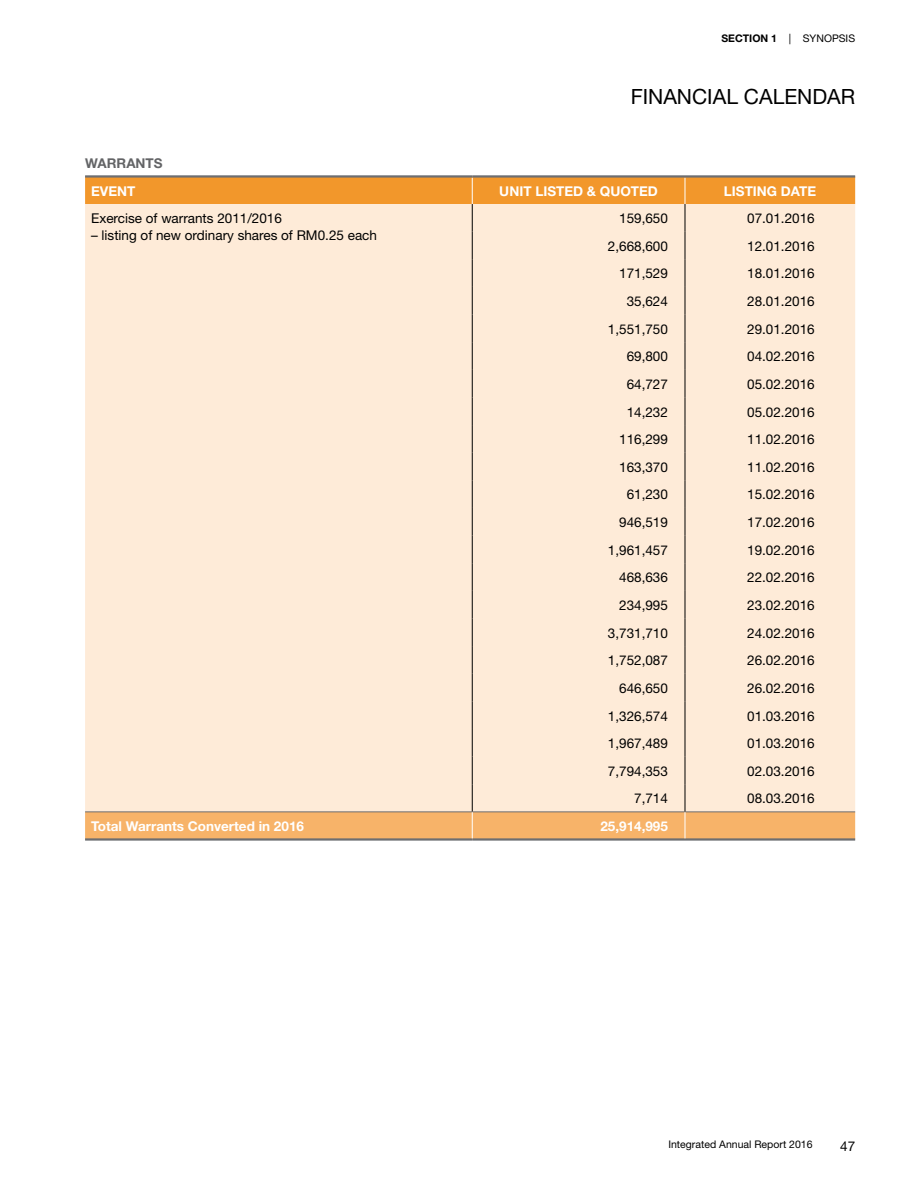
<style>
.page{position:relative;width:919px;height:1191px;background:#fff}
.page>*{position:absolute;margin:0;border:0;box-sizing:border-box;transform-origin:0 0}
.t1{font:21px "Helvetica Neue";color:#000}
.t2{font:13.5px "Helvetica Neue";color:#000}
.t3{font:700 13.5px "Helvetica Neue";color:#fff}
.t4{font:700 13.5px "Helvetica Neue";color:#636466}
.t5{font:10.5px "Helvetica Neue";color:#000}
.s1{font-weight:700}
</style>
<div class="page">
<hr style="left:85px;top:175px;width:387px;height:3px;background:#6d6e71">
<hr style="left:472px;top:175px;width:213px;height:3px;background:#6d6e71">
<hr style="left:685px;top:175px;width:170px;height:3px;background:#6d6e71">
<hr style="left:85px;top:838px;width:387px;height:2px;background:#6d6e71">
<hr style="left:472px;top:838px;width:213px;height:2px;background:#6d6e71">
<hr style="left:685px;top:838px;width:170px;height:2px;background:#6d6e71">
<svg style="left:85px;top:176px;width:770px;height:663px;background:#fbe4cb"></svg>
<p class="t5" style="left:721px;top:32px;width:135px"><span class="s1">SECTION 1</span> | SYNOPSIS</p>
<h1 class="t1" style="left:630px;top:84px;width:226px">FINANCIAL CALENDAR</h1>
<p class="t4" style="left:85px;top:155px;width:79px">WARRANTS</p>
<p class="t3" style="left:91px;top:182px;width:46px">EVENT</p>
<p class="t3" style="left:499px;top:182px;width:160px">UNIT LISTED &amp; QUOTED</p>
<p class="t3" style="left:723px;top:182px;width:94px">LISTING DATE</p>
<p class="t2" style="left:91px;top:210px;width:192px">Exercise of warrants 2011/2016</p>
<p class="t2" style="left:91px;top:227px;width:287px">– listing of new ordinary shares of RM0.25 each</p>
<p class="t2" style="left:619px;top:210px;width:50px">159,650</p>
<p class="t2" style="left:747px;top:210px;width:69px">07.01.2016</p>
<p class="t2" style="left:608px;top:238px;width:62px">2,668,600</p>
<p class="t2" style="left:747px;top:238px;width:69px">12.01.2016</p>
<p class="t2" style="left:619px;top:265px;width:50px">171,529</p>
<p class="t2" style="left:747px;top:265px;width:69px">18.01.2016</p>
<p class="t2" style="left:626px;top:293px;width:43px">35,624</p>
<p class="t2" style="left:747px;top:293px;width:69px">28.01.2016</p>
<p class="t2" style="left:608px;top:321px;width:62px">1,551,750</p>
<p class="t2" style="left:747px;top:321px;width:69px">29.01.2016</p>
<p class="t2" style="left:626px;top:348px;width:43px">69,800</p>
<p class="t2" style="left:747px;top:348px;width:69px">04.02.2016</p>
<p class="t2" style="left:626px;top:376px;width:43px">64,727</p>
<p class="t2" style="left:747px;top:376px;width:69px">05.02.2016</p>
<p class="t2" style="left:626px;top:404px;width:43px">14,232</p>
<p class="t2" style="left:747px;top:404px;width:69px">05.02.2016</p>
<p class="t2" style="left:619px;top:431px;width:50px">116,299</p>
<p class="t2" style="left:747px;top:431px;width:69px">11.02.2016</p>
<p class="t2" style="left:619px;top:459px;width:50px">163,370</p>
<p class="t2" style="left:747px;top:459px;width:69px">11.02.2016</p>
<p class="t2" style="left:626px;top:486px;width:43px">61,230</p>
<p class="t2" style="left:747px;top:486px;width:69px">15.02.2016</p>
<p class="t2" style="left:619px;top:514px;width:50px">946,519</p>
<p class="t2" style="left:747px;top:514px;width:69px">17.02.2016</p>
<p class="t2" style="left:608px;top:542px;width:62px">1,961,457</p>
<p class="t2" style="left:747px;top:542px;width:69px">19.02.2016</p>
<p class="t2" style="left:619px;top:569px;width:50px">468,636</p>
<p class="t2" style="left:747px;top:569px;width:69px">22.02.2016</p>
<p class="t2" style="left:619px;top:597px;width:50px">234,995</p>
<p class="t2" style="left:747px;top:597px;width:69px">23.02.2016</p>
<p class="t2" style="left:608px;top:625px;width:62px">3,731,710</p>
<p class="t2" style="left:747px;top:625px;width:69px">24.02.2016</p>
<p class="t2" style="left:608px;top:652px;width:62px">1,752,087</p>
<p class="t2" style="left:747px;top:652px;width:69px">26.02.2016</p>
<p class="t2" style="left:619px;top:680px;width:50px">646,650</p>
<p class="t2" style="left:747px;top:680px;width:69px">26.02.2016</p>
<p class="t2" style="left:608px;top:707px;width:62px">1,326,574</p>
<p class="t2" style="left:747px;top:707px;width:69px">01.03.2016</p>
<p class="t2" style="left:608px;top:735px;width:62px">1,967,489</p>
<p class="t2" style="left:747px;top:735px;width:69px">01.03.2016</p>
<p class="t2" style="left:608px;top:763px;width:62px">7,794,353</p>
<p class="t2" style="left:747px;top:763px;width:69px">02.03.2016</p>
<p class="t2" style="left:634px;top:790px;width:35px">7,714</p>
<p class="t2" style="left:747px;top:790px;width:69px">08.03.2016</p>
<p class="t3" style="left:91px;top:818px;width:214px">Total Warrants Converted in 2016</p>
<p class="t3" style="left:600px;top:818px;width:69px">25,914,995</p>
<p class="t5" style="left:668px;top:1138px;width:146px">Integrated Annual Report 2016</p>
<p class="t2" style="left:840px;top:1137px;width:17px">47</p>
</div>
